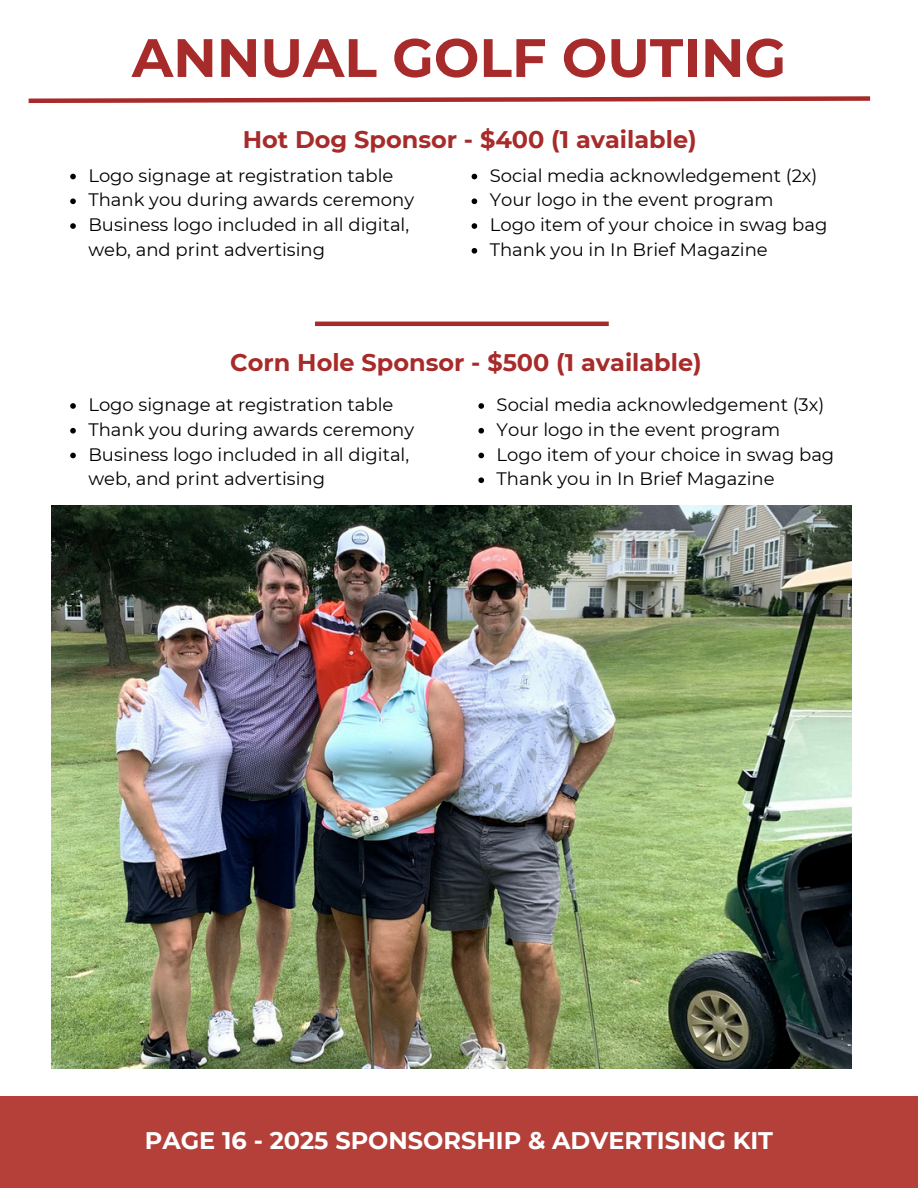
<style>
.page{position:relative;width:918px;height:1188px;background:#fff}
.page>*{position:absolute;margin:0;border:0;box-sizing:border-box;transform-origin:0 0}
.t1{font:700 54px "Montserrat";color:#a72b2a}
.t2{font:700 24px "Montserrat";color:#a72b2a}
.t3{font:700 24px "Montserrat";color:#fff}
.t4{font:18px/24.8px "Montserrat";color:#000}
</style>
<div class="page">
<div style="left:0;top:1096px;width:918px;height:92px;background:#b5403a"></div>
<svg style="left:28px;top:96px;width:843px;height:7px"></svg>
<hr style="left:315px;top:322px;width:294px;height:4px;background:#a72b2a">
<img style="left:52px;top:505px;width:800px;height:564px">
<svg style="left:70px;top:174px;width:6px;height:5px"></svg>
<svg style="left:70px;top:198px;width:6px;height:6px"></svg>
<svg style="left:70px;top:223px;width:6px;height:6px"></svg>
<svg style="left:472px;top:174px;width:5px;height:5px"></svg>
<svg style="left:472px;top:198px;width:5px;height:6px"></svg>
<svg style="left:472px;top:223px;width:5px;height:6px"></svg>
<svg style="left:472px;top:248px;width:5px;height:6px"></svg>
<svg style="left:70px;top:403px;width:6px;height:6px"></svg>
<svg style="left:70px;top:428px;width:6px;height:6px"></svg>
<svg style="left:70px;top:453px;width:6px;height:5px"></svg>
<svg style="left:478px;top:403px;width:6px;height:6px"></svg>
<svg style="left:478px;top:428px;width:6px;height:6px"></svg>
<svg style="left:478px;top:453px;width:6px;height:5px"></svg>
<svg style="left:478px;top:477px;width:6px;height:6px"></svg>
<p class="t1" style="left:132px;top:25px;width:656px">ANNUAL GOLF OUTING</p>
<p class="t2" style="left:243px;top:125px;width:455px">Hot Dog Sponsor - $400 (1 available)</p>
<p class="t4" style="left:490px;top:163px;width:329px">Social media acknowledgement (2x)</p>
<p class="t4" style="left:490px;top:188px;width:285px">Your logo in the event program</p>
<p class="t4" style="left:490px;top:212px;width:339px">Logo item of your choice in swag bag</p>
<p class="t4" style="left:490px;top:237px;width:280px">Thank you in In Brief Magazine</p>
<h3 class="t4" style="left:88px;top:163px;width:307px">Logo signage at registration table</h3>
<p class="t4" style="left:88px;top:188px;width:327px">Thank you during awards ceremony</p>
<p class="t4" style="left:88px;top:212px;width:322px">Business logo included in all digital, web, and print advertising</p>
<p class="t2" style="left:230px;top:348px;width:473px">Corn Hole Sponsor - $500 (1 available)</p>
<p class="t4" style="left:497px;top:392px;width:329px">Social media acknowledgement (3x)</p>
<p class="t4" style="left:497px;top:417px;width:285px">Your logo in the event program</p>
<p class="t4" style="left:497px;top:442px;width:339px">Logo item of your choice in swag bag</p>
<p class="t4" style="left:497px;top:466px;width:280px">Thank you in In Brief Magazine</p>
<p class="t4" style="left:88px;top:392px;width:307px">Logo signage at registration table</p>
<h3 class="t4" style="left:88px;top:417px;width:327px">Thank you during awards ceremony</h3>
<p class="t4" style="left:88px;top:442px;width:322px">Business logo included in all digital, web, and print advertising</p>
<h1 class="t3" style="left:145px;top:1126px;width:630px">PAGE 16 - 2025 SPONSORSHIP &amp; ADVERTISING KIT</h1>
</div>
